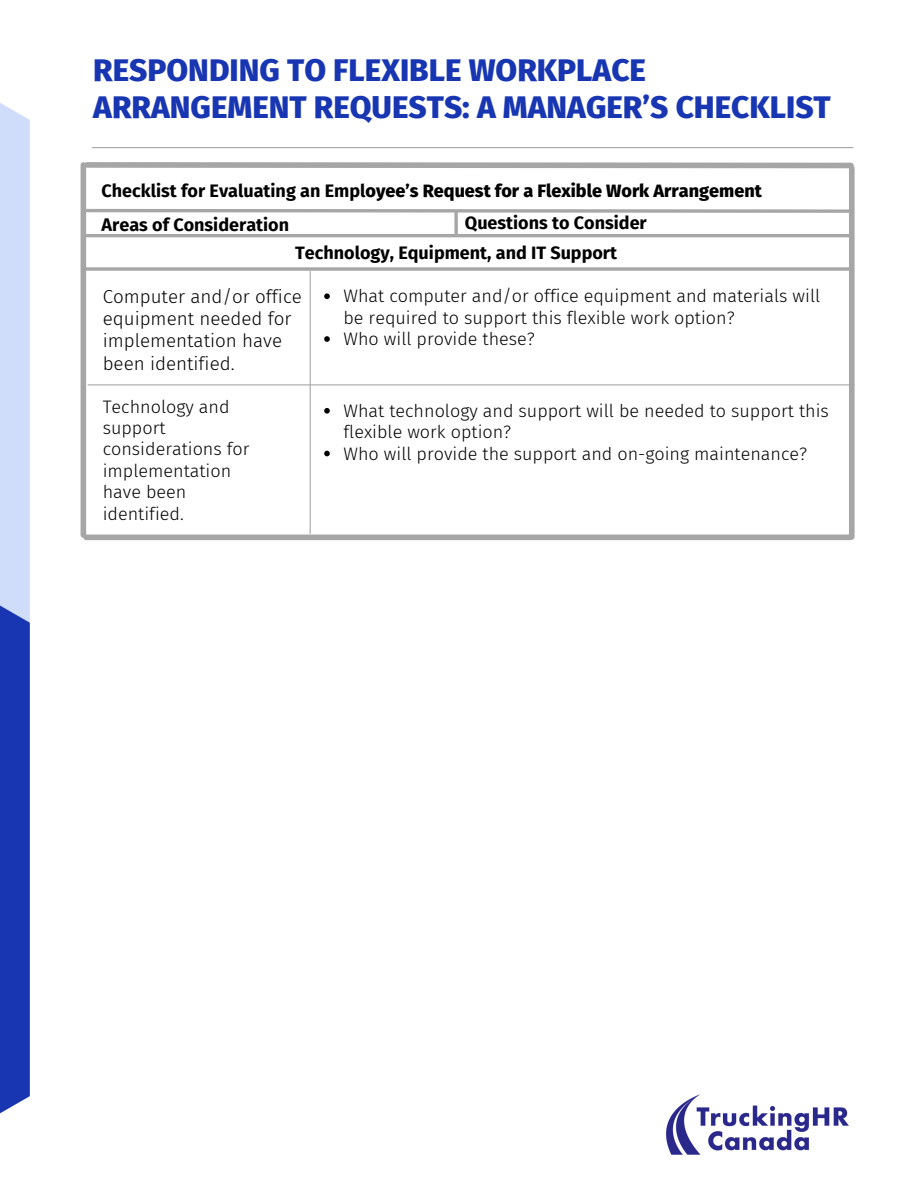
<style>
.page{position:relative;width:918px;height:1188px;background:#fff}
.page>*{position:absolute;margin:0;border:0;box-sizing:border-box;transform-origin:0 0}
.t1{font:800 31.5px/37.2px "Fira Sans";color:#1836b2}
.t2{font:300 18.75px/22.4px "Fira Sans";color:#000}
.t3{font:300 18px/21.3px "Fira Sans";color:#000}
.t4{font:700 18px/31.5px "Fira Sans";color:#000}
.s1{font-weight:800}
</style>
<div class="page">
<svg style="left:0;top:103px;width:30px;height:1011px;background:#778dd7"></svg>
<img style="left:666px;top:1094px;width:183px;height:61px">
<hr style="left:92px;top:147px;width:761px;height:1px;background:#a6a6a6">
<hr style="left:88px;top:384px;width:766px;height:1px;background:#a6a6a6">
<hr style="left:310px;top:271px;width:1px;height:262px;background:#a6a6a6">
<hr style="left:87px;top:234px;width:765px;height:3px;background:#a6a6a6">
<svg style="left:86px;top:267px;width:763px;height:4px;background:#b3b3b3"></svg>
<svg style="left:86px;top:207px;width:763px;height:8px"></svg>
<svg style="left:81px;top:162px;width:774px;height:9px"></svg>
<div style="left:86px;top:535px;width:764px;height:5px;background:#a6a6a6"></div>
<div style="left:849px;top:168px;width:6px;height:369px;background:#a6a6a6"></div>
<div style="left:81px;top:165px;width:5px;height:370px;background:#a6a6a6"></div>
<svg style="left:454px;top:212px;width:4px;height:21px"></svg>
<svg style="left:324px;top:293px;width:6px;height:6px"></svg>
<svg style="left:324px;top:336px;width:6px;height:6px"></svg>
<svg style="left:324px;top:408px;width:6px;height:6px"></svg>
<svg style="left:324px;top:451px;width:6px;height:5px"></svg>
<h1 class="t1" style="left:93px;top:51px;width:739px">RESPONDING TO FLEXIBLE WORKPLACE<br>ARRANGEMENT REQUESTS: A MANAGER’S CHECKLIST</h1>
<p class="t4" style="left:465px;top:176px;width:298px;text-indent:-363px">Checklist for Evaluating an Empl<span class="s1">oyee’s Request for a Flexible Work Arrangement<br></span>Questions to Consider</p>
<p class="t4" style="left:102px;top:209px;width:189px">Areas of Consideration</p>
<p class="t4" style="left:295px;top:237px;width:324px">Technology, Equipment, and IT Support</p>
<p class="t2" style="left:103px;top:285px;width:201px">Computer and/or office equipment needed for implementation have been identified.</p>
<p class="t3" style="left:344px;top:286px;width:478px">What computer and/or office equipment and materials will be required to support this flexible work option?<br>Who will provide these?</p>
<p class="t3" style="left:103px;top:396px;width:148px">Technology and support considerations for implementation have been identified.</p>
<p class="t3" style="left:344px;top:400px;width:487px">What technology and support will be needed to support this flexible work option?<br>Who will provide the support and on-going maintenance?</p>
</div>
